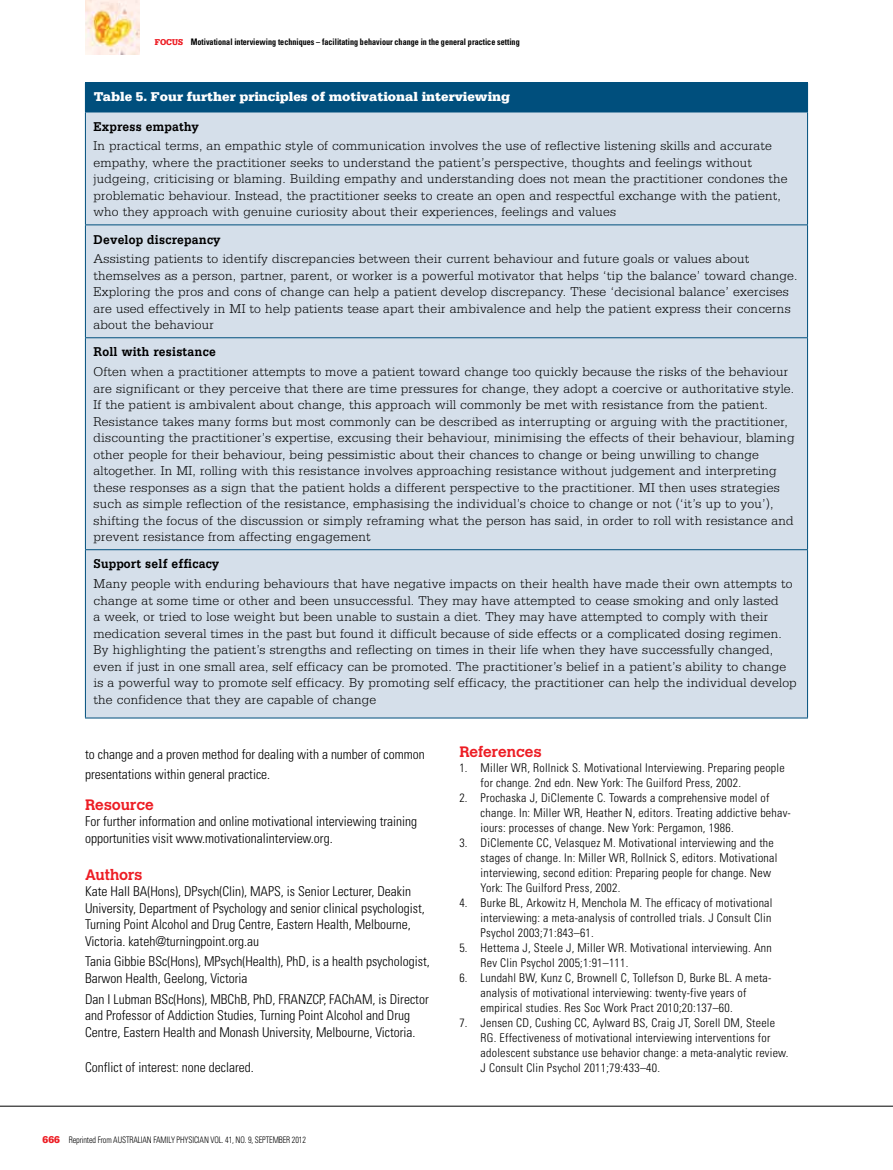
<style>
.page{position:relative;width:893px;height:1170px;background:#fff}
.page>*{position:absolute;margin:0;border:0;box-sizing:border-box;transform-origin:0 0}
.t1{font:700 15px "Calvert";color:#ed1d24}
.t2{font:300 13.5px/16.5px "Serifa LT";letter-spacing:.015em;color:#000}
.t3{font:300 condensed 13.5px/16.5px "Univers LT";color:#000}
.t4{font:700 13.5px "Serifa LT";letter-spacing:.015em;color:#000;scale:.9 1}
.t5{font:900 13.5px "Serifa LT";color:#fff}
.t6{font:300 condensed 12px/15px "Univers LT";letter-spacing:.02em;color:#000}
.t7{font:700 condensed 9px "Univers LT";color:#000;scale:.9 1}
.t8{font:300 condensed 9px "Univers LT";letter-spacing:-.015em;color:#000;scale:.9 1}
.s1{font-family:"Serifa LT";font-weight:900;font-stretch:normal;color:#ed1d24}
.s2{font-family:"Serifa LT";font-weight:900;font-stretch:normal;font-size:10.5px;color:#ed1d24}
</style>
<div class="page">
<hr style="left:0;top:1105px;width:893px;height:1px;background:#000">
<img style="left:85px;top:0;width:55px;height:54px">
<div style="left:85px;top:83px;width:722px;height:29px;background:#004f7d"></div>
<div style="left:86px;top:113px;width:721px;height:604px;background:#d5dfea"></div>
<hr style="left:85px;top:224px;width:723px;height:1px;background:#004f7d">
<hr style="left:85px;top:337px;width:723px;height:1px;background:#004f7d">
<hr style="left:85px;top:549px;width:723px;height:1px;background:#004f7d">
<hr style="left:85px;top:112px;width:1px;height:112px;background:#004f7d">
<hr style="left:807px;top:112px;width:1px;height:112px;background:#004f7d">
<hr style="left:85px;top:225px;width:1px;height:112px;background:#004f7d">
<hr style="left:807px;top:225px;width:1px;height:112px;background:#004f7d">
<hr style="left:85px;top:338px;width:1px;height:211px;background:#004f7d">
<hr style="left:807px;top:338px;width:1px;height:211px;background:#004f7d">
<hr style="left:85px;top:550px;width:1px;height:167px;background:#004f7d">
<hr style="left:807px;top:550px;width:1px;height:167px;background:#004f7d">
<hr style="left:85px;top:717px;width:723px;height:1px;background:#004f7d">
<hr style="left:85px;top:82px;width:723px;height:1px;background:#004f7d">
<svg style="left:807px;top:83px;width:1px;height:29px"></svg>
<hr style="left:85px;top:112px;width:723px;height:1px;background:#004f7d">
<p class="t7" style="left:155px;top:36px;width:407px"><span class="s1">FOCUS</span> Motivational interviewing techniques – facilitating behaviour change in the general practice setting</p>
<p class="t5" style="left:94px;top:89px;width:418px">Table 5. Four further principles of motivational interviewing</p>
<p class="t4" style="left:94px;top:118px;width:119px">Express empathy</p>
<p class="t2" style="left:94px;top:138px;width:696px">In practical terms, an empathic style of communication involves the use of reflective listening skills and accurate empathy, where the practitioner seeks to understand the patient’s perspective, thoughts and feelings without judgeing, criticising or blaming. Building empathy and understanding does not mean the practitioner condones the problematic behaviour. Instead, the practitioner seeks to create an open and respectful exchange with the patient, who they approach with genuine curiosity about their experiences, feelings and values</p>
<p class="t4" style="left:94px;top:231px;width:143px">Develop discrepancy</p>
<p class="t2" style="left:94px;top:251px;width:706px">Assisting patients to identify discrepancies between their current behaviour and future goals or values about themselves as a person, partner, parent, or worker is a powerful motivator that helps ‘tip the balance’ toward change.<br>Exploring the pros and cons of change can help a patient develop discrepancy. These ‘decisional balance’ exercises are used effectively in MI to help patients tease apart their ambivalence and help the patient express their concerns about the behaviour</p>
<p class="t4" style="left:94px;top:344px;width:137px">Roll with resistance</p>
<p class="t2" style="left:94px;top:363px;width:702px">Often when a practitioner attempts to move a patient toward change too quickly because the risks of the behaviour are significant or they perceive that there are time pressures for change, they adopt a coercive or authoritative style.<br>If the patient is ambivalent about change, this approach will commonly be met with resistance from the patient.<br>Resistance takes many forms but most commonly can be described as interrupting or arguing with the practitioner, discounting the practitioner’s expertise, excusing their behaviour, minimising the effects of their behaviour, blaming other people for their behaviour, being pessimistic about their chances to change or being unwilling to change altogether. In MI, rolling with this resistance involves approaching resistance without judgement and interpreting these responses as a sign that the patient holds a different perspective to the practitioner. MI then uses strategies such as simple reflection of the resistance, emphasising the individual’s choice to change or not (‘it’s up to you’), shifting the focus of the discussion or simply reframing what the person has said, in order to roll with resistance and prevent resistance from affecting engagement</p>
<p class="t4" style="left:94px;top:556px;width:141px">Support self efficacy</p>
<p class="t2" style="left:94px;top:575px;width:705px">Many people with enduring behaviours that have negative impacts on their health have made their own attempts to change at some time or other and been unsuccessful. They may have attempted to cease smoking and only lasted<br>a week, or tried to lose weight but been unable to sustain a diet. They may have attempted to comply with their medication several times in the past but found it difficult because of side effects or a complicated dosing regimen.<br>By highlighting the patient’s strengths and reflecting on times in their life when they have successfully changed, even if just in one small area, self efficacy can be promoted. The practitioner’s belief in a patient’s ability to change is a powerful way to promote self efficacy. By promoting self efficacy, the practitioner can help the individual develop the confidence that they are capable of change</p>
<p class="t3" style="left:85px;top:745px;width:341px;line-height:19.5px">to change and a proven method for dealing with a number of common presentations within general practice.</p>
<p class="t1" style="left:85px;top:795px;width:70px">Resource</p>
<p class="t3" style="left:85px;top:813px;width:334px">For further information and online motivational interviewing training opportunities visit www.motivationalinterview.org.</p>
<p class="t1" style="left:85px;top:864px;width:59px">Authors</p>
<p class="t3" style="left:85px;top:883px;width:341px">Kate Hall BA(Hons), DPsych(Clin), MAPS, is Senior Lecturer, Deakin University, Department of Psychology and senior clinical psychologist, Turning Point Alcohol and Drug Centre, Eastern Health, Melbourne, Victoria. kateh@turningpoint.org.au</p>
<p class="t3" style="left:85px;top:953px;width:346px">Tania Gibbie BSc(Hons), MPsych(Health), PhD, is a health psychologist,<br>Barwon Health, Geelong, Victoria</p>
<p class="t3" style="left:85px;top:990px;width:345px">Dan I Lubman BSc(Hons), MBChB, PhD, FRANZCP, FAChAM, is Director and Professor of Addiction Studies, Turning Point Alcohol and Drug<br>Centre, Eastern Health and Monash University, Melbourne, Victoria.</p>
<p class="t3" style="left:85px;top:1058px;width:170px">Conflict of interest: none declared.</p>
<p class="t8" style="left:43px;top:1133px;width:94px"><span class="s2">666</span> Reprinted From Austra</p>
<p class="t8" style="left:138px;top:1133px;width:188px">lian Family Physician Vol. 41, No. 9, september 2012</p>
<p class="t1" style="left:459px;top:741px;width:84px">References</p>
<p class="t6" style="left:481px;top:760px;width:306px;text-indent:-21px">1. Miller WR, Rollnick S. Motivational Interviewing. Preparing people for change. 2nd edn. New York: The Guilford Press, 2002.</p>
<p class="t6" style="left:481px;top:790px;width:312px;text-indent:-21px">2. Prochaska J, DiClemente C. Towards a comprehensive model of change. I n: Miller WR, Heather N, editors. Treating addictive behav&shy;iours: processes of change. New York: Pergamon, 1986.</p>
<p class="t6" style="left:481px;top:835px;width:298px;text-indent:-21px">3. DiClemente CC, Velasquez M. Motivational interviewing and the stages of change. I n: Miller WR, Rollnick S, editors. Motivational interviewing, second edition: Preparing people for change. New York: The Guilford Press, 2002.</p>
<p class="t6" style="left:481px;top:895px;width:293px;text-align:justify;text-indent:-21px">4. Burke BL, Arkowitz H, Menchola M. The efficacy of motivational interviewing: a meta-analysis of controlled trials. J Consult Clin Psychol 2003;71:843–61.</p>
<p class="t6" style="left:481px;top:940px;width:293px;text-indent:-21px">5. Hettema J, Steele J, Miller WR. Motivational interviewing. Ann<br>Rev Clin Psychol 2005;1:91–111.</p>
<p class="t6" style="left:481px;top:970px;width:292px;text-indent:-21px">6. Lundahl BW, Kunz C, Brownell C, Tollefson D, Burke BL. A meta&shy;analysis of motivational interviewing: twenty-five years of empirical studies. Res Soc Work Pract 2010;20:137–60.</p>
<p class="t6" style="left:481px;top:1015px;width:309px;text-indent:-21px">7. Jensen CD, Cushing CC, Aylward BS, Craig JT, Sorell DM, Steele RG. Effectiveness of motivational interviewing interventions for adolescent substance use behavior change: a meta-analytic review.<br>J Consult Clin Psychol 2011;79:433–40.</p>
</div>
